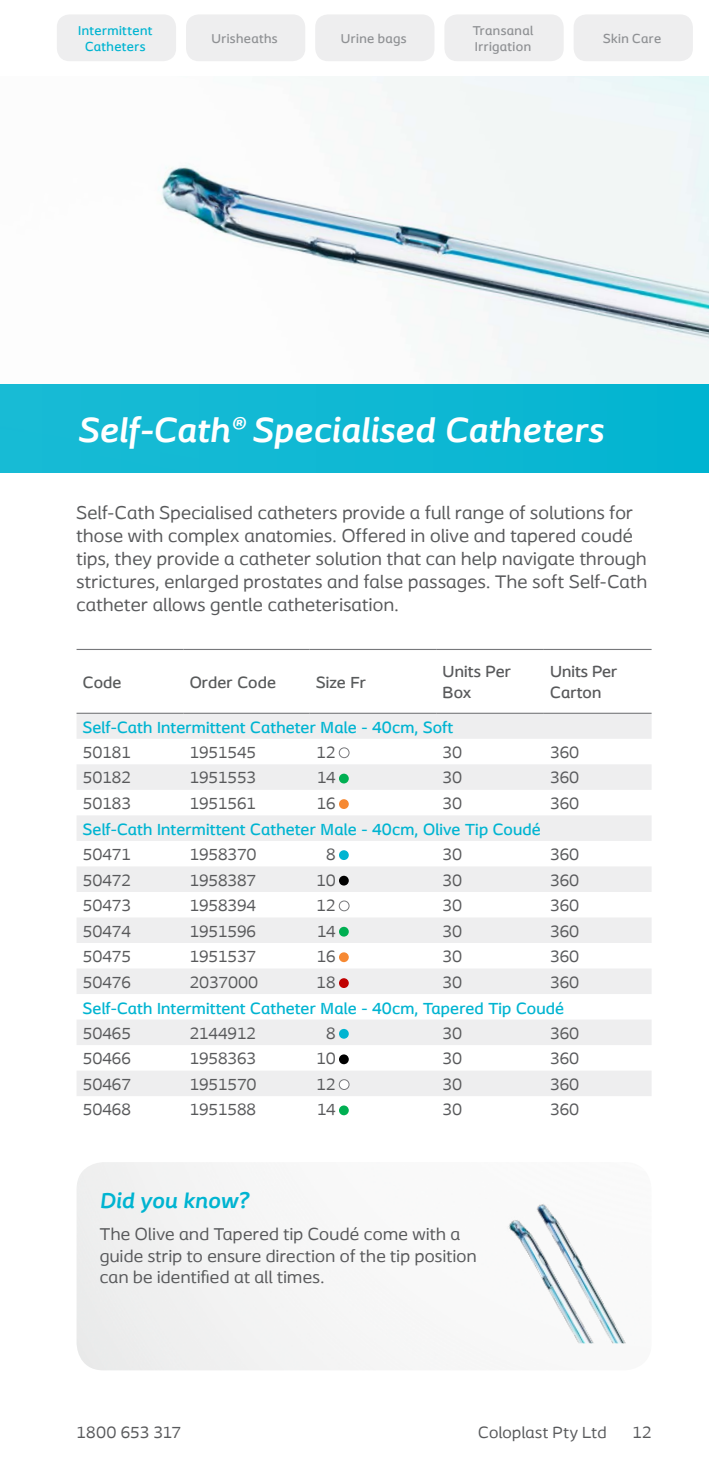
<style>
.page{position:relative;width:709px;height:1479px;background:#fff}
.page>*{position:absolute;margin:0;border:0;box-sizing:border-box;transform-origin:0 0}
.t1{font:italic 700 36px "Coloplast";letter-spacing:.01em;color:#fff}
.t2{font:italic 700 22.5px "Coloplast";letter-spacing:.01em;color:#00b4d1}
.t3{font:19.12px/22.9px "Coloplast";letter-spacing:.015em;color:#58595b}
.t4{font:18px/21.6px "Coloplast";letter-spacing:.02em;color:#58595b}
.t5{font:16.88px "Coloplast";color:#58595b}
.t6{font:500 16.88px "Coloplast";letter-spacing:.01em;color:#00b4d1}
.t7{font:500 16.88px/21.4px "Coloplast";letter-spacing:.01em;color:#58595b}
.t8{font:500 16.88px "Coloplast";letter-spacing:.01em;color:#585a5b}
.t9{font:16.88px "Coloplast";letter-spacing:.02em;color:#58595b}
.t10{font:500 13.5px/16.2px "Coloplast";letter-spacing:.03em;color:#8f9194}
.t11{font:500 13.5px/16.2px "Coloplast";letter-spacing:.03em;color:#00b4d1;text-align:center}
.s1{font-size:27px}
</style>
<div class="page">
<div style="left:57px;top:14px;width:119px;height:47px;background:#eeeeef;border-radius:13px"></div>
<div style="left:186px;top:14px;width:119px;height:47px;background:#eeeeef;border-radius:13px"></div>
<div style="left:315px;top:14px;width:119px;height:47px;background:#eeeeef;border-radius:13px"></div>
<div style="left:444px;top:14px;width:119px;height:47px;background:#eeeeef;border-radius:13px"></div>
<div style="left:573px;top:14px;width:120px;height:47px;background:#eeeeef;border-radius:13px"></div>
<img style="left:158px;top:77px;width:551px;height:307px">
<div style="left:0;top:384px;width:709px;height:88px;background:linear-gradient(to right,#1abbd5,#03b4d1)"></div>
<svg style="left:77px;top:713px;width:574px;height:383px;fill:#eeeeef"></svg>
<hr style="left:436px;top:649px;width:108px;height:1px;background:#77787b">
<hr style="left:544px;top:649px;width:107px;height:1px;background:#77787b">
<hr style="left:436px;top:712px;width:108px;height:1px;background:#77787b">
<hr style="left:544px;top:712px;width:107px;height:1px;background:#77787b">
<hr style="left:77px;top:649px;width:106px;height:1px;background:#77787b">
<hr style="left:183px;top:649px;width:127px;height:1px;background:#77787b">
<svg style="left:310px;top:649px;width:29px;height:1px"></svg>
<hr style="left:339px;top:649px;width:97px;height:1px;background:#77787b">
<hr style="left:77px;top:712px;width:106px;height:1px;background:#77787b">
<hr style="left:183px;top:712px;width:127px;height:1px;background:#77787b">
<svg style="left:310px;top:712px;width:29px;height:1px"></svg>
<hr style="left:339px;top:712px;width:97px;height:1px;background:#77787b">
<div style="left:339px;top:747px;width:10px;height:10px;background:#fff;border-radius:50%"></div>
<div style="left:339px;top:747px;width:10px;height:11px;border:1px solid #77787b;border-radius:50%"></div>
<div style="left:339px;top:773px;width:10px;height:10px;background:#00af52;border-radius:50%"></div>
<div style="left:339px;top:799px;width:10px;height:10px;background:#f68933;border-radius:50%"></div>
<div style="left:339px;top:850px;width:10px;height:10px;background:#00b4d1;border-radius:50%"></div>
<div style="left:339px;top:875px;width:10px;height:10px;background:#000;border-radius:50%"></div>
<div style="left:339px;top:901px;width:10px;height:9px;background:#fff;border-radius:50%"></div>
<div style="left:339px;top:900px;width:10px;height:11px;border:1px solid #77787b;border-radius:50%"></div>
<div style="left:339px;top:926px;width:10px;height:10px;background:#00af52;border-radius:50%"></div>
<div style="left:339px;top:952px;width:10px;height:10px;background:#f68933;border-radius:50%"></div>
<div style="left:339px;top:978px;width:10px;height:10px;background:#c00101;border-radius:50%"></div>
<div style="left:339px;top:1028px;width:10px;height:10px;background:#00b4d1;border-radius:50%"></div>
<div style="left:339px;top:1054px;width:10px;height:10px;background:#000;border-radius:50%"></div>
<div style="left:339px;top:1079px;width:10px;height:10px;background:#fff;border-radius:50%"></div>
<div style="left:339px;top:1079px;width:10px;height:10px;border:1px solid #77787b;border-radius:50%"></div>
<div style="left:339px;top:1105px;width:10px;height:10px;background:#00af52;border-radius:50%"></div>
<img style="left:494px;top:1167px;width:147px;height:176px">
<p class="t11" style="left:78px;top:22px;width:76px">Intermittent<br>Catheters</p>
<p class="t10" style="left:211px;top:30px;width:68px">Urisheaths</p>
<p class="t10" style="left:341px;top:30px;width:67px">Urine bags</p>
<p class="t10" style="left:473px;top:22px;width:62px">Transanal<br>Irrigation</p>
<p class="t10" style="left:603px;top:30px;width:60px">Skin Care</p>
<h1 class="t1" style="left:78px;top:408px;width:527px">Self-Cath<span class="s1">®</span> Specialised Catheters</h1>
<p class="t3" style="left:77px;top:501px;width:572px">Self-Cath Specialised catheters provide a full range of solutions for those with complex anatomies. Offered in olive and tapered coudé tips, they provide a catheter solution that can help navigate through strictures, enlarged prostates and false passages. The soft Self-Cath catheter allows gentle catheterisation.</p>
<p class="t8" style="left:83px;top:672px;width:40px">Code</p>
<p class="t8" style="left:190px;top:672px;width:88px">Order Code</p>
<p class="t8" style="left:316px;top:672px;width:51px">Size Fr</p>
<p class="t7" style="left:442px;top:660px;width:70px">Units Per<br>Box</p>
<p class="t7" style="left:550px;top:660px;width:69px">Units Per<br>Carton</p>
<p class="t6" style="left:83px;top:717px;width:372px">Self-Cath Intermittent Catheter Male - 40cm, Soft</p>
<p class="t5" style="left:83px;top:742px;width:49px">50181</p>
<p class="t5" style="left:190px;top:742px;width:68px">1951545</p>
<p class="t5" style="left:316px;top:742px;width:21px">12</p>
<p class="t5" style="left:442px;top:742px;width:21px">30</p>
<p class="t5" style="left:550px;top:742px;width:30px">360</p>
<p class="t5" style="left:83px;top:767px;width:49px">50182</p>
<p class="t5" style="left:190px;top:767px;width:68px">1951553</p>
<p class="t5" style="left:317px;top:767px;width:20px">14</p>
<p class="t5" style="left:442px;top:767px;width:21px">30</p>
<p class="t5" style="left:550px;top:767px;width:30px">360</p>
<p class="t5" style="left:83px;top:793px;width:49px">50183</p>
<p class="t5" style="left:190px;top:793px;width:68px">1951561</p>
<p class="t5" style="left:317px;top:793px;width:20px">16</p>
<p class="t5" style="left:442px;top:793px;width:21px">30</p>
<p class="t5" style="left:550px;top:793px;width:30px">360</p>
<p class="t6" style="left:83px;top:819px;width:459px">Self-Cath Intermittent Catheter Male - 40cm, Olive Tip Coudé</p>
<p class="t5" style="left:83px;top:844px;width:49px">50471</p>
<p class="t5" style="left:190px;top:844px;width:68px">1958370</p>
<p class="t5" style="left:326px;top:844px;width:11px">8</p>
<p class="t5" style="left:442px;top:844px;width:21px">30</p>
<p class="t5" style="left:550px;top:844px;width:30px">360</p>
<p class="t5" style="left:83px;top:869px;width:49px">50472</p>
<p class="t5" style="left:190px;top:869px;width:68px">1958387</p>
<p class="t5" style="left:316px;top:869px;width:21px">10</p>
<p class="t5" style="left:442px;top:869px;width:21px">30</p>
<p class="t5" style="left:550px;top:869px;width:30px">360</p>
<p class="t5" style="left:83px;top:895px;width:49px">50473</p>
<p class="t5" style="left:190px;top:895px;width:68px">1958394</p>
<p class="t5" style="left:316px;top:895px;width:21px">12</p>
<p class="t5" style="left:442px;top:895px;width:21px">30</p>
<p class="t5" style="left:550px;top:895px;width:30px">360</p>
<p class="t5" style="left:83px;top:920px;width:49px">50474</p>
<p class="t5" style="left:190px;top:920px;width:68px">1951596</p>
<p class="t5" style="left:317px;top:920px;width:20px">14</p>
<p class="t5" style="left:442px;top:920px;width:21px">30</p>
<p class="t5" style="left:550px;top:920px;width:30px">360</p>
<p class="t5" style="left:83px;top:946px;width:49px">50475</p>
<p class="t5" style="left:190px;top:946px;width:68px">1951537</p>
<p class="t5" style="left:317px;top:946px;width:20px">16</p>
<p class="t5" style="left:442px;top:946px;width:21px">30</p>
<p class="t5" style="left:550px;top:946px;width:30px">360</p>
<p class="t5" style="left:83px;top:971px;width:49px">50476</p>
<p class="t5" style="left:190px;top:971px;width:70px">2037000</p>
<p class="t5" style="left:317px;top:972px;width:21px">18</p>
<p class="t5" style="left:442px;top:971px;width:21px">30</p>
<p class="t5" style="left:550px;top:971px;width:30px">360</p>
<p class="t6" style="left:83px;top:997px;width:482px">Self-Cath Intermittent Catheter Male - 40cm, Tapered Tip Coudé</p>
<p class="t5" style="left:83px;top:1022px;width:49px">50465</p>
<p class="t5" style="left:190px;top:1022px;width:68px">2144912</p>
<p class="t5" style="left:326px;top:1022px;width:11px">8</p>
<p class="t5" style="left:442px;top:1022px;width:21px">30</p>
<p class="t5" style="left:550px;top:1022px;width:30px">360</p>
<p class="t5" style="left:83px;top:1048px;width:49px">50466</p>
<p class="t5" style="left:190px;top:1048px;width:68px">1958363</p>
<p class="t5" style="left:316px;top:1048px;width:21px">10</p>
<p class="t5" style="left:442px;top:1048px;width:21px">30</p>
<p class="t5" style="left:550px;top:1048px;width:30px">360</p>
<p class="t5" style="left:83px;top:1074px;width:49px">50467</p>
<p class="t5" style="left:190px;top:1074px;width:68px">1951570</p>
<p class="t5" style="left:316px;top:1074px;width:21px">12</p>
<p class="t5" style="left:442px;top:1074px;width:21px">30</p>
<p class="t5" style="left:550px;top:1074px;width:30px">360</p>
<p class="t5" style="left:83px;top:1099px;width:49px">50468</p>
<p class="t5" style="left:190px;top:1099px;width:68px">1951588</p>
<p class="t5" style="left:317px;top:1099px;width:20px">14</p>
<p class="t5" style="left:442px;top:1099px;width:21px">30</p>
<p class="t5" style="left:550px;top:1099px;width:30px">360</p>
<p class="t2" style="left:100px;top:1187px;width:150px">Did you know?</p>
<p class="t4" style="left:100px;top:1222px;width:378px">The Olive and Tapered tip Coudé come with a guide strip to ensure direction of the tip position can be identified at all times.</p>
<p class="t5" style="left:77px;top:1422px;width:106px">1800 653 317</p>
<p class="t9" style="left:478px;top:1422px;width:130px">Coloplast Pty Ltd</p>
<p class="t5" style="left:632px;top:1422px;width:20px">12</p>
</div>
